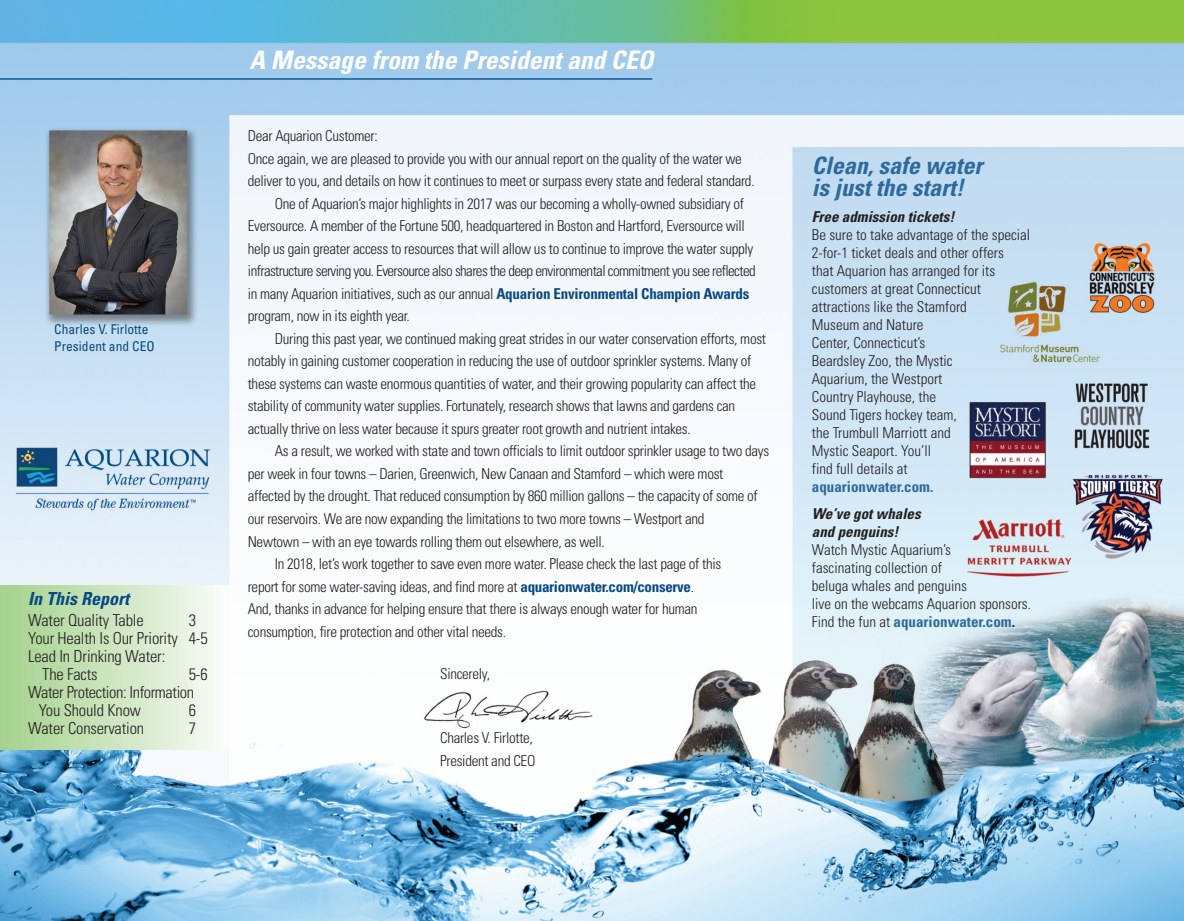
<style>
.page{position:relative;width:1184px;height:921px;background:#fff}
.page>*{position:absolute;margin:0;border:0;box-sizing:border-box;transform-origin:0 0}
.t1{font:italic 700 condensed 25.5px "Univers";color:#fff}
.t2{font:italic 700 condensed 24px/22.5px "Univers";color:#2f6a9c}
.t3{font:italic 700 condensed 18px "Univers";color:#084983}
.t4{font:300 condensed 16.5px "Univers";letter-spacing:-.01em;color:#231f20}
.t5{font:300 condensed 15px/22.5px "Univers";letter-spacing:-.02em;color:#231f20}
.t6{font:300 condensed 15px/18px "Univers";color:#231f20}
.t7{font:300 condensed 15px "Univers";letter-spacing:-.04em;color:#231f20}
.t8{font:italic 700 condensed 15px/18px "Univers";color:#231f20}
.t9{font:700 condensed 15px "Univers";color:#2f6a9c}
.t10{font:condensed 13.5px/16.2px "Univers";color:#084983}
.s1{font-weight:700;color:#084983}
.s2{font-weight:700;color:#2f6a9c}
.s3{font-weight:700}
</style>
<div class="page">
<img style="left:0;top:0;width:1183px;height:920px">
<hr style="left:0;top:78px;width:652px;height:2px;background:#0c5896">
<div style="left:0;top:585px;width:232px;height:164px;background:linear-gradient(to right,#a3d18b,#fbfdfa)"></div>
<p class="t10" style="left:54px;top:322px;width:102px">Charles V. Firlotte<br>President and CEO</p>
<p class="t3" style="left:28px;top:592px;width:102px">In This Report</p>
<p class="t4" style="left:28px;top:614px;width:117px">Water Quality Table</p>
<p class="t4" style="left:189px;top:614px;width:9px">3</p>
<p class="t4" style="left:28px;top:632px;width:181px">Your Health Is Our Priority 4-5</p>
<p class="t4" style="left:28px;top:650px;width:139px">Lead In Drinking Water:</p>
<p class="t4" style="left:42px;top:668px;width:57px">The Facts</p>
<p class="t4" style="left:189px;top:668px;width:20px">5-6</p>
<p class="t4" style="left:28px;top:686px;width:167px">Water Protection: Information</p>
<p class="t4" style="left:39px;top:704px;width:104px">You Should Know</p>
<p class="t4" style="left:189px;top:704px;width:9px">6</p>
<p class="t4" style="left:28px;top:722px;width:118px">Water Conservation</p>
<p class="t4" style="left:189px;top:722px;width:9px">7</p>
<h1 class="t1" style="left:250px;top:50px;width:405px">A Message from the President and CEO</h1>
<p class="t5" style="left:248px;top:126px;width:132px">Dear Aquarion Customer:</p>
<p class="t5" style="left:248px;top:148px;width:495px">Once again, we are pleased to provide you with our annual report on the quality of the water we</p>
<p class="t5" style="left:248px;top:171px;width:508px">deliver to you, and details on how it continues to meet or surpass every state and federal standard.</p>
<p class="t5" style="left:275px;top:193px;width:470px">One of Aquarion’s major highlights in 2017 was our becoming a wholly-owned subsidiary of</p>
<p class="t5" style="left:248px;top:216px;width:498px">Eversource. A member of the Fortune 500, headquartered in Boston and Hartford, Eversource will</p>
<p class="t5" style="left:248px;top:238px;width:507px">help us gain greater access to resources that will allow us to continue to improve the water supply</p>
<p class="t7" style="left:248px;top:265px;width:509px">infrastructure serving you. Eversource also shares the deep environmental commitment you see reflected</p>
<p class="t5" style="left:248px;top:283px;width:503px">in many Aquarion initiatives, such as our annual <span class="s1">Aquarion Environmental Champion Awards</span></p>
<p class="t5" style="left:248px;top:306px;width:164px">program, now in its eighth year.</p>
<p class="t5" style="left:275px;top:328px;width:493px">During this past year, we continued making great strides in our water conservation efforts, most</p>
<p class="t5" style="left:248px;top:351px;width:505px">notably in gaining customer cooperation in reducing the use of outdoor sprinkler systems. Many of</p>
<p class="t5" style="left:248px;top:373px;width:510px">these systems can waste enormous quantities of water, and their growing popularity can affect the</p>
<p class="t5" style="left:248px;top:396px;width:489px">stability of community water supplies. Fortunately, research shows that lawns and gardens can</p>
<p class="t5" style="left:248px;top:418px;width:444px">actually thrive on less water because it spurs greater root growth and nutrient intakes.</p>
<p class="t5" style="left:275px;top:441px;width:496px">As a result, we worked with state and town officials to limit outdoor sprinkler usage to two days</p>
<p class="t5" style="left:248px;top:463px;width:477px">per week in four towns – Darien, Greenwich, New Canaan and Stamford – which were most</p>
<p class="t5" style="left:248px;top:486px;width:511px">affected by the drought. That reduced consumption by 860 million gallons – the capacity of some of</p>
<p class="t5" style="left:248px;top:508px;width:458px">our reservoirs. We are now expanding the limitations to two more towns – Westport and</p>
<p class="t5" style="left:248px;top:531px;width:358px">Newtown – with an eye towards rolling them out elsewhere, as well.</p>
<p class="t5" style="left:275px;top:553px;width:448px">In 2018, let’s work together to save even more water. Please check the last page of this</p>
<p class="t5" style="left:248px;top:576px;width:448px">report for some water-saving ideas, and find more at <span class="s1">aquarionwater.com/conserve</span>.</p>
<p class="t5" style="left:248px;top:598px;width:451px">And, thanks in advance for helping ensure that there is always enough water for human</p>
<p class="t5" style="left:248px;top:621px;width:260px">consumption, fire protection and other vital needs.</p>
<p class="t5" style="left:440px;top:663px;width:51px">Sincerely,</p>
<p class="t5" style="left:440px;top:727px;width:97px">Charles V. Firlotte,<br>President and CEO</p>
<h2 class="t2" style="left:812px;top:156px;width:172px">Clean, safe water is just the start!</h2>
<p class="t8" style="left:812px;top:209px;width:144px">Free admission tickets!</p>
<p class="t6" style="left:812px;top:227px;width:220px">Be sure to take advantage of the special<br>2-for-1 ticket deals and other offers<br>that Aquarion has arranged for its customers at great Connecticut attractions like the Stamford<br>Museum and Nature<br>Center, Connecticut’s<br>Beardsley Zoo, the Mystic<br>Aquarium, the Westport<br>Country Playhouse, the<br>Sound Tigers hockey team,<br>the Trumbull Marriott and<br>Mystic Seaport. You’ll<br>find full details at</p>
<p class="t9" style="left:812px;top:481px;width:123px">aquarionwater.com.</p>
<p class="t8" style="left:812px;top:506px;width:110px">We’ve got whales and penguins!</p>
<p class="t6" style="left:812px;top:542px;width:221px">Watch Mystic Aquarium’s<br>fascinating collection of<br>beluga whales and penguins<br>live on the webcams Aquarion sponsors.<br>Find the fun at <span class="s2">aquarionwater.com</span><span class="s3">.</span></p>
</div>
